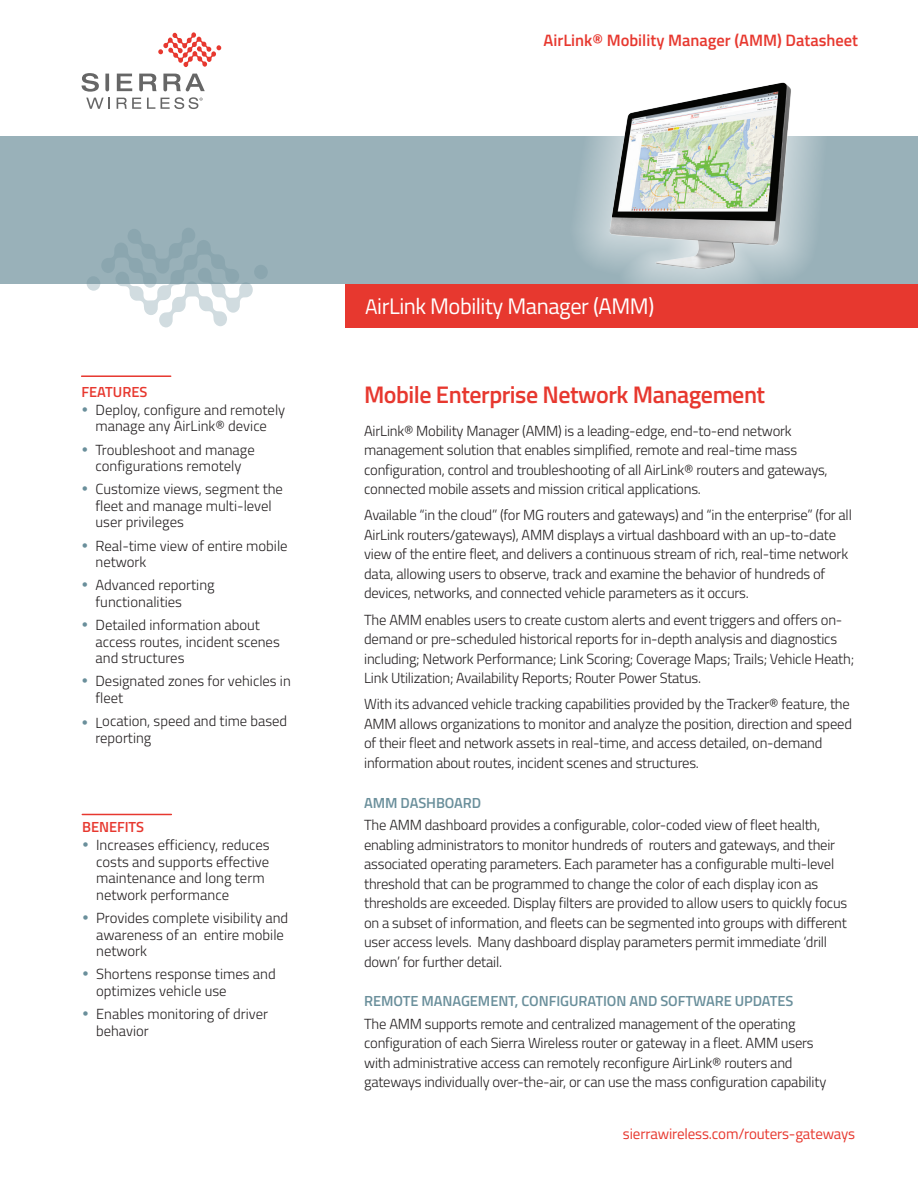
<style>
.page{position:relative;width:918px;height:1188px;background:#fff}
.page>*{position:absolute;margin:0;border:0;box-sizing:border-box;transform-origin:0 0}
.t1{font:600 24px "Titillium Web";letter-spacing:-.02em;color:#e7382f}
.t2{font:22.5px "Titillium Web";letter-spacing:-.02em;color:#fff}
.t3{font:600 16.5px "Titillium Web";color:#e7382f}
.t4{font:15px "Titillium Web";letter-spacing:-.01em;color:#e7382f}
.t5{font:300 14.7px/19.5px "Titillium Web";letter-spacing:-.015em;color:#231f20}
.t6{font:600 14.7px "Titillium Web";letter-spacing:-.005em;color:#6a8f9b}
.t7{font:600 14.7px "Titillium Web";letter-spacing:-.005em;color:#e7382f}
.s1{color:#6a8f9b}
.s2{font-size:21px}
</style>
<div class="page">
<hr style="left:82px;top:375px;width:89px;height:2px;background:#e7382f">
<hr style="left:82px;top:814px;width:89px;height:1px;background:#e7382f">
<div style="left:0;top:137px;width:918px;height:147px;background:#99b1b9"></div>
<svg style="left:86px;top:228px;width:182px;height:100px"></svg>
<div style="left:569px;top:42px;width:263px;height:267px;background:#fff;opacity:.7"></div>
<img style="left:590px;top:76px;width:223px;height:200px">
<div style="left:346px;top:284px;width:572px;height:43px;background:#e7382f"></div>
<svg style="left:86px;top:98px;width:24px;height:11px"></svg>
<svg style="left:117px;top:98px;width:24px;height:11px"></svg>
<svg style="left:147px;top:98px;width:8px;height:11px"></svg>
<svg style="left:82px;top:73px;width:17px;height:19px"></svg>
<svg style="left:105px;top:74px;width:4px;height:17px"></svg>
<svg style="left:117px;top:74px;width:15px;height:17px"></svg>
<svg style="left:163px;top:74px;width:42px;height:17px"></svg>
<svg style="left:139px;top:74px;width:18px;height:17px"></svg>
<svg style="left:158px;top:32px;width:63px;height:35px"></svg>
<svg style="left:161px;top:97px;width:42px;height:12px"></svg>
<p class="t3" style="left:544px;top:28px;width:316px">AirLink® Mobility Manager (AMM) Datasheet</p>
<p class="t7" style="left:82px;top:381px;width:67px">FEATURES</p>
<p class="t5" style="left:81px;top:401px;width:205px;line-height:16.5px;text-align:center"><span class="s1">•</span> Deploy, configure and remotely manage any AirLink® device</p>
<p class="t5" style="left:81px;top:440px;width:175px;line-height:16.5px;text-align:center"><span class="s1">•</span> Troubleshoot and manage configurations remotely</p>
<p class="t5" style="left:96px;top:480px;width:189px;line-height:16.5px;text-indent:-14px"><span class="s1">•</span> Customize views, segment the fleet and manage multi-level user privileges</p>
<p class="t5" style="left:96px;top:536px;width:194px;line-height:16.5px;text-indent:-14px"><span class="s1">•</span> Real-time view of entire mobile network</p>
<p class="t5" style="left:96px;top:576px;width:121px;line-height:16.5px;text-indent:-14px"><span class="s1">•</span> Advanced reporting functionalities</p>
<p class="t5" style="left:96px;top:616px;width:186px;line-height:16.5px;text-indent:-14px"><span class="s1">•</span> Detailed information about access routes, incident scenes and structures</p>
<p class="t5" style="left:96px;top:672px;width:197px;line-height:16.5px;text-indent:-14px"><span class="s1">•</span> Designated zones for vehicles in fleet</p>
<p class="t5" style="left:96px;top:712px;width:193px;line-height:16.5px;text-indent:-14px"><span class="s1">•</span> Location, speed and time based reporting</p>
<p class="t7" style="left:82px;top:816px;width:63px">BENEFITS</p>
<p class="t5" style="left:96px;top:836px;width:175px;line-height:16.5px;text-indent:-14px"><span class="s1">•</span> Increases efficiency, reduces costs and supports effective maintenance and long term network performance</p>
<p class="t5" style="left:96px;top:909px;width:194px;line-height:16.5px;text-indent:-14px"><span class="s1">•</span> Provides complete visibility and awareness of an entire mobile network</p>
<p class="t5" style="left:96px;top:965px;width:181px;line-height:16.5px;text-indent:-14px"><span class="s1">•</span> Shortens response times and optimizes vehicle use</p>
<p class="t5" style="left:96px;top:1005px;width:173px;line-height:16.5px;text-indent:-14px"><span class="s1">•</span> Enables monitoring of driver behavior</p>
<h2 class="t2" style="left:365px;top:289px;width:137px">S erra Wireless</h2>
<h2 class="t2" style="left:365px;top:290px;width:291px"><span class="s2">A</span>irLink Mobility Manager (AMM)</h2>
<h1 class="t1" style="left:364px;top:376px;width:403px">Mobile Enterprise Network Management</h1>
<p class="t5" style="left:364px;top:420px;width:465px">AirLink® Mobility Manager (AMM) is a leading-edge, end-to-end network management solution that enables simplified, remote and real-time mass configuration, control and troubleshooting of all AirLink® routers and gateways, connected mobile assets and mission critical applications.</p>
<p class="t5" style="left:364px;top:505px;width:489px">Available “in the cloud” (for MG routers and gateways) and “in the enterprise” (for all AirLink routers/gateways), AMM displays a virtual dashboard with an up-to-date view of the entire fleet, and delivers a continuous stream of rich, real-time network data, allowing users to observe, track and examine the behavior of hundreds of devices, networks, and connected vehicle parameters as it occurs.</p>
<p class="t5" style="left:364px;top:609px;width:492px">The AMM enables users to create custom alerts and event triggers and offers on&shy;demand or pre-scheduled historical reports for in-depth analysis and diagnostics including; Network Performance; Link Scoring; Coverage Maps; Trails; Vehicle Heath; Link Utilization; Availability Reports; Router Power Status.</p>
<p class="t5" style="left:364px;top:694px;width:489px">With its advanced vehicle tracking capabilities provided by the Tracker® feature, the AMM allows organizations to monitor and analyze the position, direction and speed of their fleet and network assets in real-time, and access detailed, on-demand information about routes, incident scenes and structures.</p>
<p class="t6" style="left:364px;top:791px;width:119px">AMM DASHBOARD</p>
<p class="t5" style="left:364px;top:815px;width:485px">The AMM dashboard provides a configurable, color-coded view of fleet health, enabling administrators to monitor hundreds of routers and gateways, and their associated operating parameters. Each parameter has a configurable multi-level threshold that can be programmed to change the color of each display icon as thresholds are exceeded. Display filters are provided to allow users to quickly focus on a subset of information, and fleets can be segmented into groups with different user access levels. Many dashboard display parameters permit immediate ‘drill down’ for further detail.</p>
<p class="t6" style="left:364px;top:990px;width:431px">REMOTE MANAGEMENT, CONFIGURATION AND SOFTWARE UPDATES</p>
<p class="t5" style="left:364px;top:1013px;width:464px">The AMM supports remote and centralized management of the operating configuration of each Sierra Wireless router or gateway in a fleet. AMM users with administrative access can remotely reconfigure AirLink® routers and gateways individually over-the-air, or can use the mass configuration capability</p>
<p class="t4" style="left:623px;top:1123px;width:234px">sierrawireless.com/routers-gateways</p>
</div>
